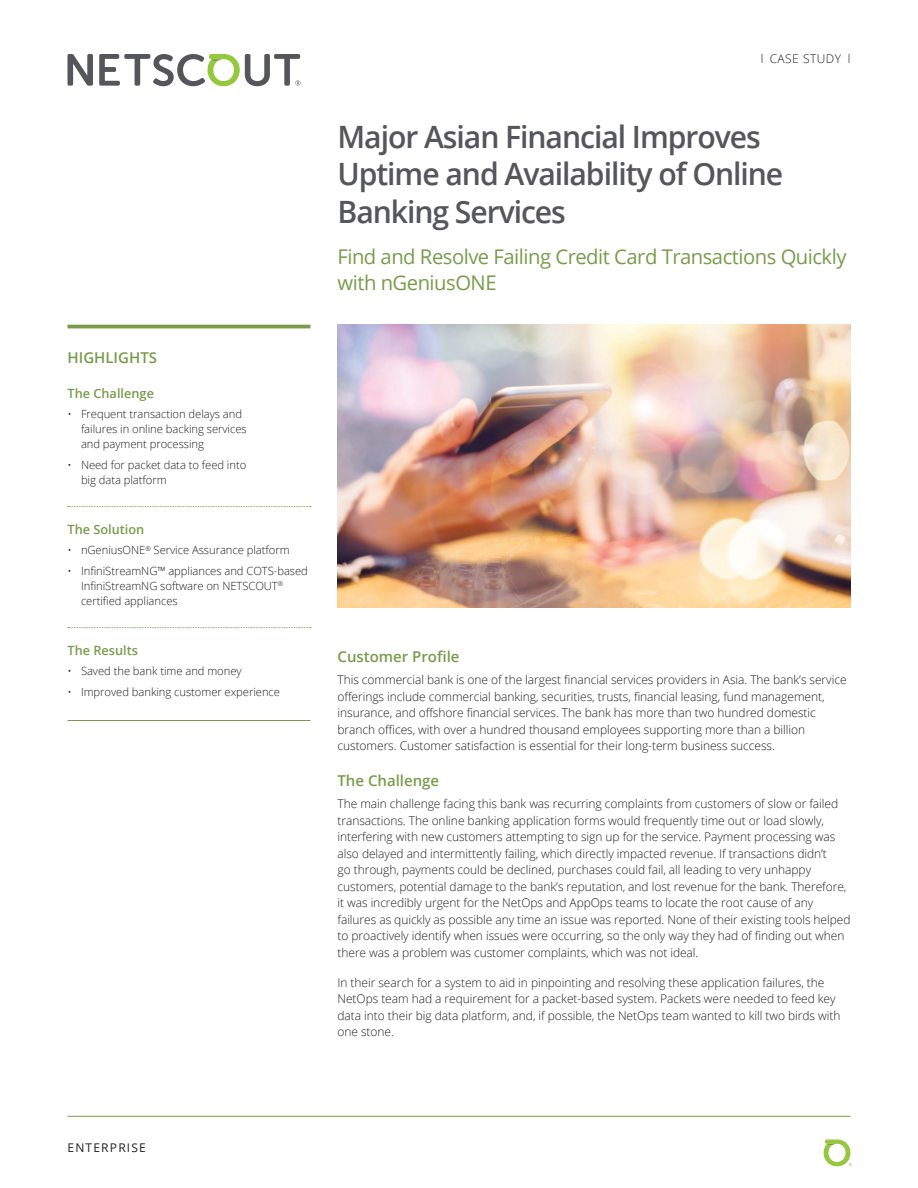
<style>
.page{position:relative;width:918px;height:1188px;background:#fff}
.page>*{position:absolute;margin:0;border:0;box-sizing:border-box;transform-origin:0 0}
.Document_Title{font:600 30.75px/37.5px "Open Sans";letter-spacing:-.035em;color:#55565b}
.Subtitle{font:20.25px/25.5px "Open Sans";letter-spacing:-.025em;color:#789c4a}
.Level_1_-_Heading{font:600 15px "Open Sans";color:#789c4a}
.Level_1_-_Section_He{font:600 15px "Open Sans";color:#789c4a}
.Level_2_-_Heading{font:600 12.75px "Open Sans";color:#789c4a}
.Body{font:300 12px/16.5px "Open Sans";letter-spacing:-.005em;color:#231f20}
.Body-2{font:300 12px "Open Sans";letter-spacing:.04em;color:#231f20}
.t1{font:12px "Open Sans";letter-spacing:.1em;color:#231f20}
.t2{font:300 11.25px/15px "Open Sans";letter-spacing:-.005em;color:#231f20}
</style>
<div class="page">
<svg style="left:68px;top:54px;width:25px;height:32px"></svg>
<svg style="left:99px;top:54px;width:201px;height:32px"></svg>
<hr style="left:68px;top:1116px;width:782px;height:1px;background:#789c4a">
<svg style="left:824px;top:1139px;width:28px;height:27px"></svg>
<img style="left:338px;top:324px;width:512px;height:284px">
<hr style="left:68px;top:325px;width:242px;height:3px;background:#789c4a">
<svg style="left:68px;top:506px;width:243px;height:1px"></svg>
<svg style="left:68px;top:627px;width:243px;height:1px"></svg>
<hr style="left:68px;top:720px;width:242px;height:1px;background:#789c4a">
<p class="Level_1_-_Section_He" style="left:68px;top:347px;width:91px">HIGHLIGHTS</p>
<p class="Level_2_-_Heading" style="left:68px;top:385px;width:88px">The Challenge</p>
<p class="t2" style="left:81px;top:406px;width:167px;text-indent:-14px">• Frequent transaction delays and failures in online backing services and payment processing</p>
<p class="t2" style="left:81px;top:457px;width:167px;text-indent:-14px">• Need for packet data to feed into big data platform</p>
<p class="Level_2_-_Heading" style="left:68px;top:521px;width:78px">The Solution</p>
<p class="t2" style="left:68px;top:542px;width:224px">• nGeniusONE<sup>®</sup> Service Assurance platform</p>
<p class="t2" style="left:81px;top:563px;width:228px;text-indent:-14px">• InfiniStreamNG™ appliances and COTS-based<br>InfiniStreamNG software on NETSCOUT<sup>® </sup>certified appliances</p>
<p class="Level_2_-_Heading" style="left:68px;top:642px;width:72px">The Results</p>
<p class="t2" style="left:68px;top:664px;width:176px">• Saved the bank time and money</p>
<p class="t2" style="left:68px;top:684px;width:214px">• Improved banking customer experience</p>
<p class="Body-2" style="left:761px;top:51px;width:91px">l CASE STUDY l</p>
<p class="Document_Title" style="left:338px;top:117px;width:447px">Major Asian Financial Improves<br>Uptime and Availability of Online<br>Banking Services</p>
<p class="Subtitle" style="left:338px;top:244px;width:511px">Find and Resolve Failing Credit Card Transactions Quickly with nGeniusONE</p>
<p class="Level_1_-_Heading" style="left:338px;top:646px;width:124px">Customer Profile</p>
<p class="Body" style="left:338px;top:671px;width:511px">This commercial bank is one of the largest financial services providers in Asia. The bank’s service offerings include commercial banking, securities, trusts, financial leasing, fund management, insurance, and offshore financial services. The bank has more than two hundred domestic branch offices, with over a hundred thousand employees supporting more than a billion customers. Customer satisfaction is essential for their long-term business success.</p>
<p class="Level_1_-_Heading" style="left:338px;top:771px;width:103px">The Challenge</p>
<p class="Body" style="left:338px;top:795px;width:515px">The main challenge facing this bank was recurring complaints from customers of slow or failed transactions. The online banking application forms would frequently time out or load slowly, interfering with new customers attempting to sign up for the service. Payment processing was also delayed and intermittently failing, which directly impacted revenue. If transactions didn’t<br>go through, payments could be declined, purchases could fail, all leading to very unhappy customers, potential damage to the bank’s reputation, and lost revenue for the bank. Therefore, it was incredibly urgent for the NetOps and AppOps teams to locate the root cause of any failures as quickly as possible any time an issue was reported. None of their existing tools helped to proactively identify when issues were occurring, so the only way they had of finding out when there was a problem was customer complaints, which was not ideal.</p>
<p class="Body" style="left:338px;top:974px;width:505px">In their search for a system to aid in pinpointing and resolving these application failures, the NetOps team had a requirement for a packet-based system. Packets were needed to feed key data into their big data platform, and, if possible, the NetOps team wanted to kill two birds with one stone.</p>
<p class="t1" style="left:68px;top:1139px;width:80px">ENTERPRISE</p>
</div>
